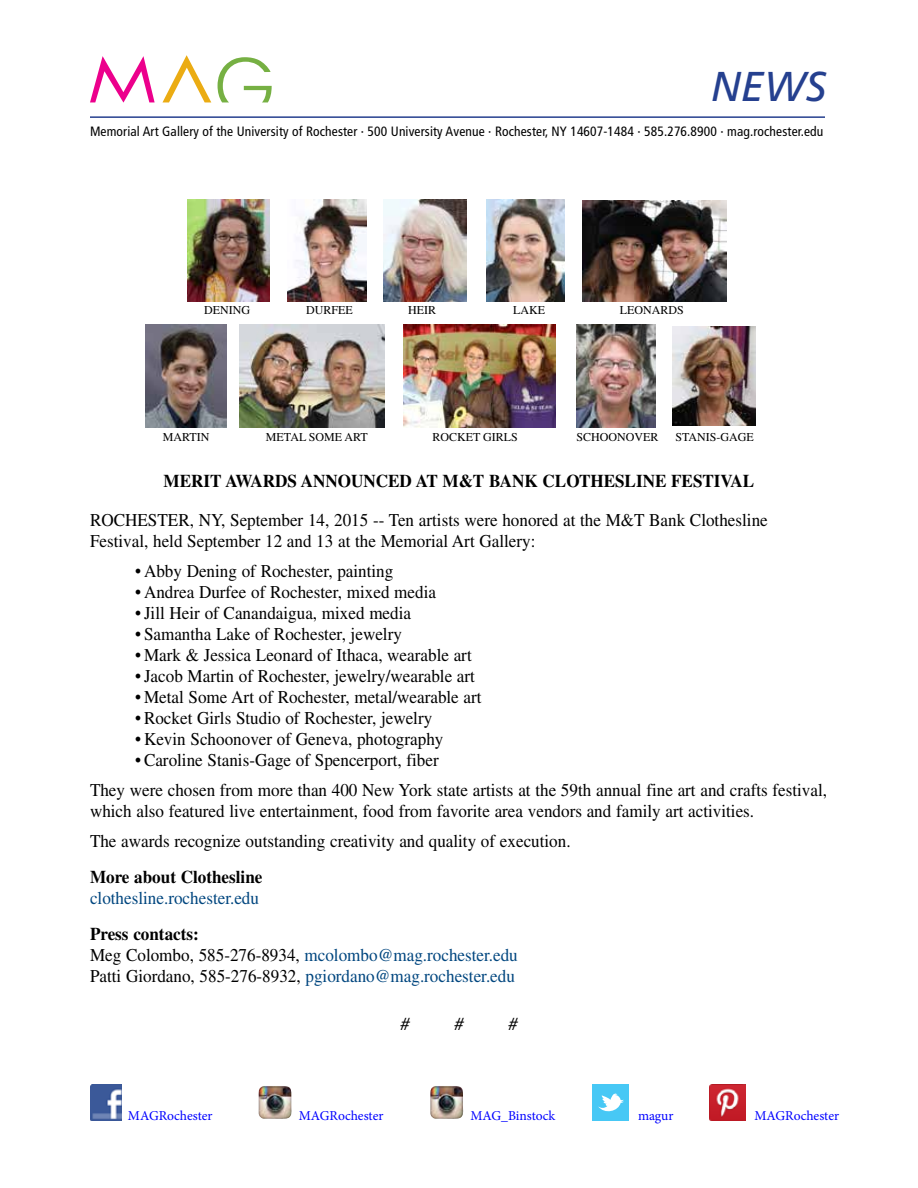
<style>
.page{position:relative;width:918px;height:1188px;background:#fff}
.page>*{position:absolute;margin:0;border:0;box-sizing:border-box;transform-origin:0 0}
.t1{font:italic 41.7px "Frutiger";color:#25408f}
.second_paragraph{font:18px/21px "Times";color:#000;scale:.95 1}
.subhead{font:700 18px "Times";color:#000;scale:.95 1}
.t2{font:18px "Times";color:#00467f;scale:.95 1}
.t3{font:italic 18px "Times";color:#000}
.t4{font:13.65px "Minion Pro";color:#00f}
.t5{font:condensed 13.5px "Frutiger LT Pro";letter-spacing:.01em;color:#000}
.t6{font:12px "Times";color:#000}
.s1{color:#000}
.s2{color:#00467f}
</style>
<div class="page">
<hr style="left:90px;top:116px;width:735px;height:2px;background:#25408f">
<svg style="left:90px;top:56px;width:65px;height:47px"></svg>
<svg style="left:218px;top:57px;width:54px;height:45px"></svg>
<svg style="left:162px;top:55px;width:49px;height:47px"></svg>
<img style="left:90px;top:1084px;width:32px;height:36px">
<img style="left:258px;top:1086px;width:34px;height:33px">
<img style="left:430px;top:1086px;width:34px;height:33px">
<div style="left:593px;top:1084px;width:36px;height:36px;background:#47c8f5"></div>
<svg style="left:598px;top:1093px;width:26px;height:19px"></svg>
<img style="left:709px;top:1084px;width:36px;height:36px">
<img style="left:187px;top:200px;width:83px;height:102px">
<img style="left:288px;top:200px;width:78px;height:102px">
<img style="left:384px;top:200px;width:82px;height:102px">
<img style="left:486px;top:200px;width:79px;height:102px">
<img style="left:145px;top:325px;width:81px;height:102px">
<img style="left:240px;top:325px;width:144px;height:102px">
<img style="left:404px;top:325px;width:151px;height:102px">
<img style="left:576px;top:325px;width:79px;height:102px">
<img style="left:672px;top:327px;width:84px;height:99px">
<img style="left:582px;top:200px;width:144px;height:102px">
<h1 class="t1" style="left:711px;top:63px;width:117px">NEWS</h1>
<p class="t5" style="left:90px;top:124px;width:735px">Memorial Art Gallery of the University of Rochester · 500 University Avenue · Rochester, NY 14607-1484 · 585.276.8900 · mag.rochester.edu</p>
<p class="t6" style="left:204px;top:303px;width:47px">DENING</p>
<p class="t6" style="left:306px;top:303px;width:48px">DURFEE</p>
<p class="t6" style="left:408px;top:303px;width:29px">HEIR</p>
<p class="t6" style="left:513px;top:303px;width:33px">LAKE</p>
<p class="t6" style="left:620px;top:303px;width:65px">LEONARDS</p>
<p class="t6" style="left:163px;top:430px;width:48px">MARTIN</p>
<p class="t6" style="left:266px;top:430px;width:103px">METAL SOME ART</p>
<p class="t6" style="left:432px;top:430px;width:87px">ROCKET GIRLS</p>
<p class="t6" style="left:576px;top:430px;width:83px">SCHOONOVER</p>
<p class="t6" style="left:675px;top:430px;width:80px">STANIS-GAGE</p>
<p class="subhead" style="left:164px;top:470px;width:623px">MERIT AWARDS ANNOUNCED AT M&amp;T BANK CLOTHESLINE FESTIVAL</p>
<p class="second_paragraph" style="left:90px;top:509px;width:715px">ROCHESTER, NY, September 14, 2015 -- Ten artists were honored at the M&amp;T Bank Clothesline<br>Festival, held September 12 and 13 at the Memorial Art Gallery:</p>
<p class="second_paragraph" style="left:135px;top:560px;width:274px">• Abby Dening of Rochester, painting</p>
<p class="second_paragraph" style="left:135px;top:581px;width:318px">• Andrea Durfee of Rochester, mixed media</p>
<p class="second_paragraph" style="left:135px;top:602px;width:292px">• Jill Heir of Canandaigua, mixed media</p>
<p class="second_paragraph" style="left:135px;top:623px;width:282px">• Samantha Lake of Rochester, jewelry</p>
<p class="second_paragraph" style="left:135px;top:644px;width:356px">• Mark &amp; Jessica Leonard of Ithaca, wearable art</p>
<p class="second_paragraph" style="left:135px;top:665px;width:359px">• Jacob Martin of Rochester, jewelry/wearable art</p>
<p class="second_paragraph" style="left:135px;top:686px;width:366px">• Metal Some Art of Rochester, metal/wearable art</p>
<p class="second_paragraph" style="left:135px;top:707px;width:314px">• Rocket Girls Studio of Rochester, jewelry</p>
<p class="second_paragraph" style="left:135px;top:728px;width:326px">• Kevin Schoonover of Geneva, photography</p>
<p class="second_paragraph" style="left:135px;top:749px;width:321px">• Caroline Stanis-Gage of Spencerport, fiber</p>
<p class="second_paragraph" style="left:90px;top:779px;width:777px">They were chosen from more than 400 New York state artists at the 59th annual fine art and crafts festival, which also featured live entertainment, food from favorite area vendors and family art activities.</p>
<p class="second_paragraph" style="left:90px;top:830px;width:507px">The awards recognize outstanding creativity and quality of execution.</p>
<p class="subhead" style="left:90px;top:866px;width:183px">More about Clothesline</p>
<p class="t2" style="left:90px;top:888px;width:179px">clothesline.rochester.edu</p>
<p class="subhead" style="left:90px;top:923px;width:116px">Press contacts:</p>
<p class="t2" style="left:90px;top:945px;width:452px"><span class="s1">Meg Colombo, 585-276-8934,</span> mcolombo@mag.rochester.edu</p>
<p class="second_paragraph" style="left:90px;top:965px;width:449px">Patti Giordano, 585-276-8932, <span class="s2">pgiordano@mag.rochester.edu</span></p>
<p class="t3" style="left:400px;top:1014px;width:10px">#</p>
<p class="t3" style="left:454px;top:1014px;width:10px">#</p>
<p class="t3" style="left:508px;top:1014px;width:10px">#</p>
<p class="t4" style="left:128px;top:1107px;width:86px">MAGRochester</p>
<p class="t4" style="left:299px;top:1107px;width:86px">MAGRochester</p>
<p class="t4" style="left:470px;top:1107px;width:86px">MAG_Binstock</p>
<p class="t4" style="left:638px;top:1107px;width:37px">magur</p>
<p class="t4" style="left:754px;top:1107px;width:86px">MAGRochester</p>
</div>
